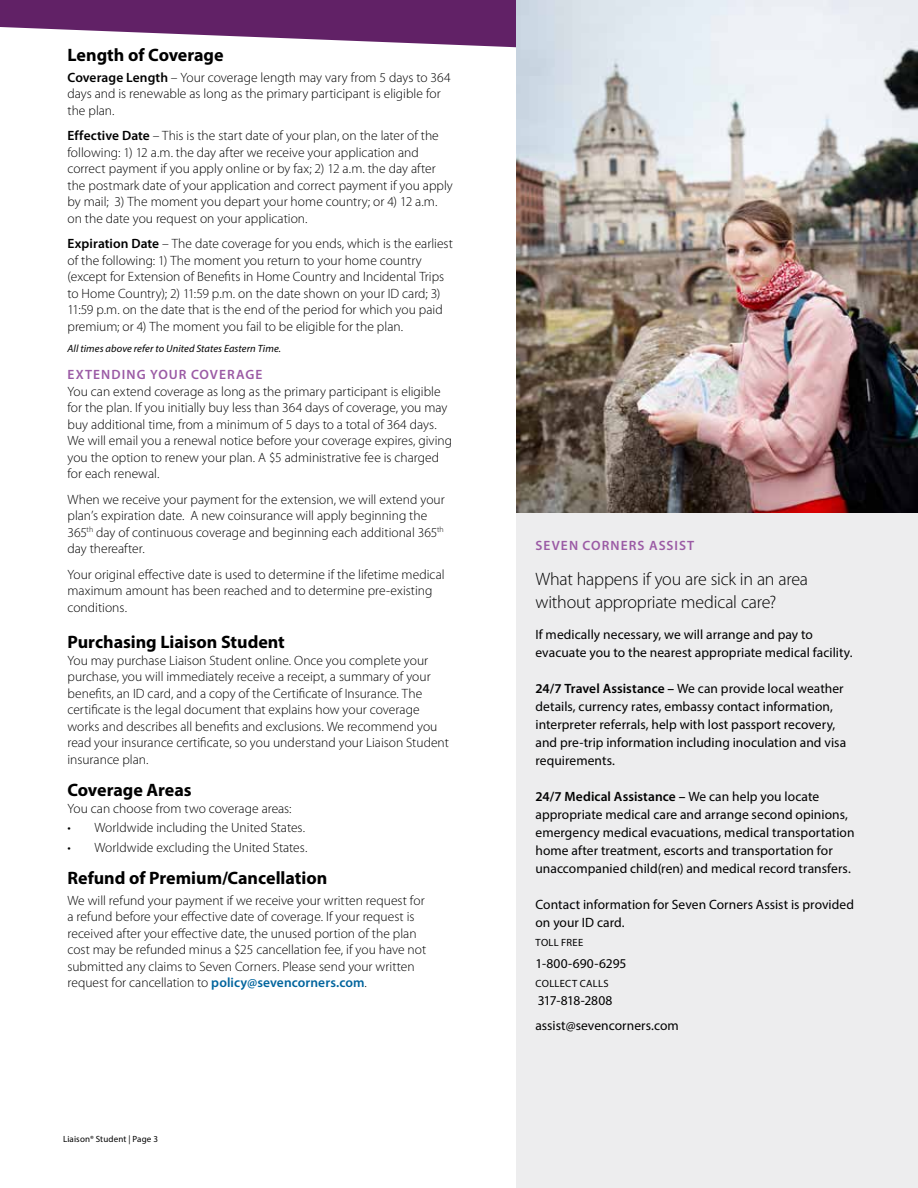
<style>
.page{position:relative;width:918px;height:1188px;background:#fff}
.page>*{position:absolute;margin:0;border:0;box-sizing:border-box;transform-origin:0 0}
.t1{font:700 18px "Myriad Pro";color:#000}
.t2{font:300 18px/22.5px "Myriad Pro";letter-spacing:-.015em;color:#000}
.t3{font:300 13.5px/16.5px "Myriad Pro";color:#000}
.t4{font:13.5px/18px "Myriad Pro";letter-spacing:.005em;color:#000}
.t5{font:600 13.5px "Myriad Pro";letter-spacing:.08em;color:#9b5ba5}
.t6{font:italic 10.5px "Myriad Pro";letter-spacing:.01em;color:#000}
.t7{font:10.5px "Myriad Pro";letter-spacing:.03em;color:#000}
.t8{font:9px "Myriad Pro";letter-spacing:.015em;color:#000}
.s1{font-weight:600}
.s2{font-weight:600;color:#00649d}
</style>
<div class="page">
<svg style="left:0;top:0;width:516px;height:48px;fill:#612166"></svg>
<div style="left:516px;top:0;width:402px;height:1188px;background:#ededee"></div>
<img style="left:516px;top:0;width:402px;height:513px">
<h1 class="t1" style="left:68px;top:43px;width:158px">Length of Coverage</h1>
<p class="t3" style="left:68px;top:69px;width:385px"><span class="s1">Coverage Length</span> – Your coverage length may vary from 5 days to 364 days and is renewable as long as the primary participant is eligible for the plan.</p>
<p class="t3" style="left:68px;top:128px;width:387px"><span class="s1">Effective Date</span> – This is the start date of your plan, on the later of the following: 1) 12 a.m. the day after we receive your application and correct payment if you apply online or by fax; 2) 12 a.m. the day after the postmark date of your application and correct payment if you apply by mail; 3) The moment you depart your home country; or 4) 12 a.m. on the date you request on your application.</p>
<p class="t3" style="left:68px;top:236px;width:387px"><span class="s1">Expiration Date</span> – The date coverage for you ends, which is the earliest of the following: 1) The moment you return to your home country (except for Extension of Benefits in Home Country and Incidental Trips to Home Country); 2) 11:59 p.m. on the date shown on your ID card; 3)<br>11:59 p.m. on the date that is the end of the period for which you paid premium; or 4) The moment you fail to be eligible for the plan.</p>
<p class="t6" style="left:68px;top:342px;width:215px">All times above refer to United States Eastern Time.</p>
<p class="t5" style="left:68px;top:366px;width:196px">EXTENDING YOUR COVERAGE</p>
<p class="t3" style="left:68px;top:383px;width:386px">You can extend coverage as long as the primary participant is eligible for the plan. If you initially buy less than 364 days of coverage, you may buy additional time, from a minimum of 5 days to a total of 364 days.<br>We will email you a renewal notice before your coverage expires, giving you the option to renew your plan. A $5 administrative fee is charged for each renewal.</p>
<p class="t3" style="left:67px;top:491px;width:379px">When we receive your payment for the extension, we will extend your plan’s expiration date. A new coinsurance will apply beginning the 365<sup>th</sup> day of continuous coverage and beginning each additional 365<sup>th </sup>day thereafter.</p>
<p class="t3" style="left:67px;top:566px;width:379px">Your original effective date is used to determine if the lifetime medical maximum amount has been reached and to determine pre-existing conditions.</p>
<h1 class="t1" style="left:68px;top:631px;width:219px">Purchasing Liaison Student</h1>
<p class="t3" style="left:68px;top:652px;width:383px">You may purchase Liaison Student online. Once you complete your purchase, you will immediately receive a receipt, a summary of your benefits, an ID card, and a copy of the Certificate of Insurance. The certificate is the legal document that explains how your coverage works and describes all benefits and exclusions. We recommend you read your insurance certificate, so you understand your Liaison Student insurance plan.</p>
<h1 class="t1" style="left:68px;top:778px;width:126px">Coverage Areas</h1>
<p class="t3" style="left:68px;top:800px;width:226px">You can choose from two coverage areas:</p>
<p class="t3" style="left:68px;top:820px;width:239px">• Worldwide including the United States.</p>
<p class="t3" style="left:68px;top:839px;width:241px">• Worldwide excluding the United States.</p>
<h1 class="t1" style="left:68px;top:866px;width:261px">Refund of Premium/Cancellation</h1>
<p class="t3" style="left:68px;top:892px;width:360px">We will refund your payment if we receive your written request for a refund before your effective date of coverage. If your request is received after your effective date, the unused portion of the plan cost may be refunded minus a $25 cancellation fee, if you have not submitted any claims to Seven Corners. Please send your written request for cancellation to <span class="s2">policy@sevencorners.com</span>.</p>
<p class="t8" style="left:63px;top:1134px;width:97px">Liaison® Student | Page 3</p>
<p class="t5" style="left:536px;top:537px;width:160px">SEVEN CORNERS ASSIST</p>
<h1 class="t2" style="left:536px;top:568px;width:274px">What happens if you are sick in an area without appropriate medical care?</h1>
<p class="t4" style="left:536px;top:625px;width:319px">If medically necessary, we will arrange and pay to evacuate you to the nearest appropriate medical facility.</p>
<p class="t4" style="left:536px;top:679px;width:312px"><span class="s1">24/7 Travel Assistance –</span> We can provide local weather details, currency rates, embassy contact information, interpreter referrals, help with lost passport recovery, and pre-trip information including inoculation and visa requirements.</p>
<p class="t4" style="left:536px;top:787px;width:321px"><span class="s1">24/7 Medical Assistance –</span> We can help you locate appropriate medical care and arrange second opinions, emergency medical evacuations, medical transportation home after treatment, escorts and transportation for unaccompanied child(ren) and medical record transfers.</p>
<p class="t4" style="left:536px;top:895px;width:320px">Contact information for Seven Corners Assist is provided on your ID card.</p>
<p class="t7" style="left:536px;top:936px;width:49px">TOLL FREE</p>
<p class="t4" style="left:536px;top:954px;width:92px">1-800-690-6295</p>
<p class="t7" style="left:536px;top:977px;width:75px">COLLECT CALLS</p>
<p class="t4" style="left:535px;top:988px;width:145px;line-height:24.8px">317-818-2808 assist@sevencorners.com</p>
</div>
